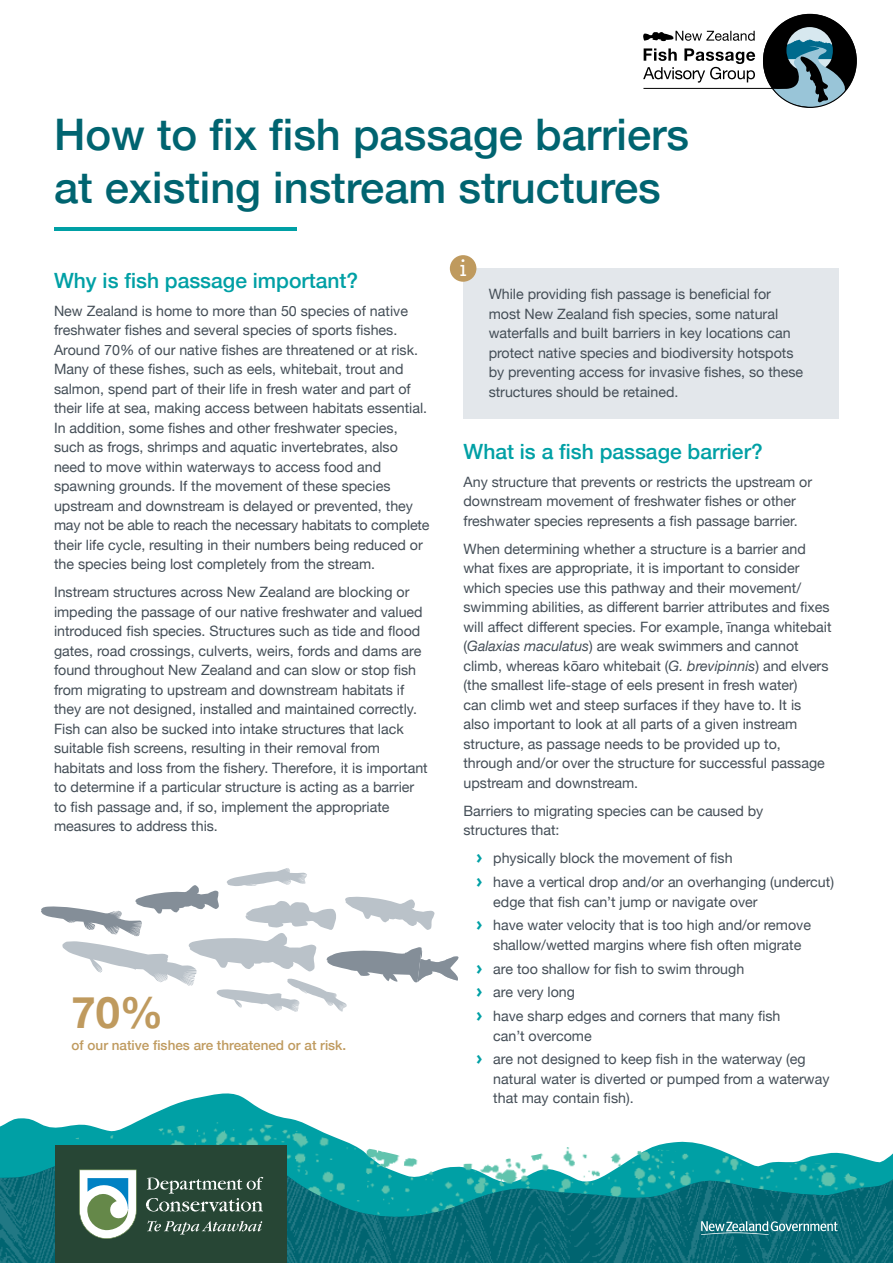
<style>
.page{position:relative;width:893px;height:1263px;background:#fff}
.page>*{position:absolute;margin:0;border:0;box-sizing:border-box;transform-origin:0 0}
.t1{font:500 43.5px/52.2px "Helvetica Neue";color:#006470}
.t2{font:700 43.5px "Helvetica Neue";color:#bf9a5e}
.t3{font:500 25.95px "Archer";color:#fff}
.t4{font:500 21px "Helvetica Neue";color:#00a0a5}
.t5{font:14.25px/19.5px "Helvetica Neue";color:#444e57}
.t6{font:500 13.5px "Helvetica Neue";color:#bf9a5e}
.s1{font-style:italic}
.s2{font-family:"Futura";font-weight:700;font-size:18px;color:#00a0a5}
</style>
<div class="page">
<svg style="left:0;top:1093px;width:301px;height:62px"></svg>
<img style="left:70px;top:1122px;width:823px;height:33px">
<img style="left:0;top:1156px;width:893px;height:107px">
<div style="left:55px;top:1145px;width:232px;height:118px;background:#274635"></div>
<svg style="left:79px;top:1169px;width:58px;height:70px;background:#a4bfb5"></svg>
<svg style="left:147px;top:1220px;width:115px;height:14px"></svg>
<svg style="left:146px;top:1177px;width:117px;height:35px"></svg>
<svg style="left:701px;top:1221px;width:137px;height:14px;background:#4c929b"></svg>
<hr style="left:54px;top:227px;width:242px;height:4px;background:#00a0a5">
<div style="left:463px;top:268px;width:376px;height:150px;background:#e3e7eb"></div>
<div style="left:450px;top:255px;width:26px;height:27px;background:#bf9a5e;border-radius:50%"></div>
<hr style="left:643px;top:88px;width:132px;height:1px;background:#000">
<svg style="left:763px;top:14px;width:94px;height:94px"></svg>
<svg style="left:643px;top:48px;width:112px;height:35px"></svg>
<svg style="left:643px;top:31px;width:112px;height:10px"></svg>
<svg style="left:41px;top:868px;width:418px;height:144px"></svg>
<h1 class="t1" style="left:54px;top:105px;width:637px">How to fix fish passage barriers at existing instream structures</h1>
<h3 class="t4" style="left:54px;top:263px;width:306px">Why is fish passage important?</h3>
<p class="t5" style="left:54px;top:302px;width:377px">New Zealand is home to more than 50 species of native freshwater fishes and several species of sports fishes.<br>Around 70% of our native fishes are threatened or at risk.<br>Many of these fishes, such as eels, whitebait, trout and salmon, spend part of their life in fresh water and part of their life at sea, making access between habitats essential.<br>In addition, some fishes and other freshwater species, such as frogs, shrimps and aquatic invertebrates, also need to move within waterways to access food and spawning grounds. If the movement of these species upstream and downstream is delayed or prevented, they may not be able to reach the necessary habitats to complete their life cycle, resulting in their numbers being reduced or the species being lost completely from the stream.</p>
<p class="t5" style="left:54px;top:583px;width:375px">Instream structures across New Zealand are blocking or impeding the passage of our native freshwater and valued introduced fish species. Structures such as tide and flood gates, road crossings, culverts, weirs, fords and dams are found throughout New Zealand and can slow or stop fish from migrating to upstream and downstream habitats if they are not designed, installed and maintained correctly.<br>Fish can also be sucked into intake structures that lack suitable fish screens, resulting in their removal from habitats and loss from the fishery. Therefore, it is important to determine if a particular structure is acting as a barrier to fish passage and, if so, implement the appropriate measures to address this.</p>
<h1 class="t2" style="left:72px;top:978px;width:93px">70%</h1>
<p class="t6" style="left:72px;top:1034px;width:276px">of our native fishes are threatened or at risk.</p>
<h2 class="t3" style="left:459px;top:249px;width:9px">i</h2>
<p class="t5" style="left:489px;top:285px;width:316px">While providing fish passage is beneficial for most New Zealand fish species, some natural waterfalls and built barriers in key locations can protect native species and biodiversity hotspots by preventing access for invasive fishes, so these structures should be retained.</p>
<h3 class="t4" style="left:463px;top:434px;width:301px">What is a fish passage barrier?</h3>
<p class="t5" style="left:463px;top:473px;width:350px">Any structure that prevents or restricts the upstream or downstream movement of freshwater fishes or other freshwater species represents a fish passage barrier.</p>
<p class="t5" style="left:463px;top:540px;width:369px">When determining whether a structure is a barrier and what fixes are appropriate, it is important to consider which species use this pathway and their movement/ swimming abilities, as different barrier attributes and fixes will affect different species. For example, īnanga whitebait (<span class="s1">Galaxias maculatus</span>) are weak swimmers and cannot climb, whereas kōaro whitebait (<span class="s1">G. brevipinnis</span>) and elvers (the smallest life-stage of eels present in fresh water)<br>can climb wet and steep surfaces if they have to. It is<br>also important to look at all parts of a given instream structure, as passage needs to be provided up to, through and/or over the structure for successful passage upstream and downstream.</p>
<p class="t5" style="left:463px;top:802px;width:301px">Barriers to migrating species can be caused by structures that:</p>
<p class="t5" style="left:476px;top:847px;width:359px;line-height:23.7px"><span class="s2">›</span> physically block the movement of fish<br><span class="s2">›</span> have a vertical drop and/or an overhanging (undercut)</p>
<p class="t5" style="left:476px;top:890px;width:336px;line-height:23.7px;text-indent:17px">edge that fish can’t jump or navigate over<br><span class="s2">›</span> have water velocity that is too high and/or remove</p>
<p class="t5" style="left:476px;top:934px;width:327px;line-height:23.7px;text-indent:17px">shallow/wetted margins where fish often migrate <span class="s2">›</span> are too shallow for fish to swim through<br><span class="s2">›</span> are very long<br><span class="s2">›</span> have sharp edges and corners that many fish</p>
<p class="t5" style="left:476px;top:1024px;width:331px;line-height:23.7px;text-indent:17px">can’t overcome<br><span class="s2">›</span> are not designed to keep fish in the waterway (eg</p>
<p class="t5" style="left:493px;top:1070px;width:338px">natural water is diverted or pumped from a waterway that may contain fish).</p>
</div>
